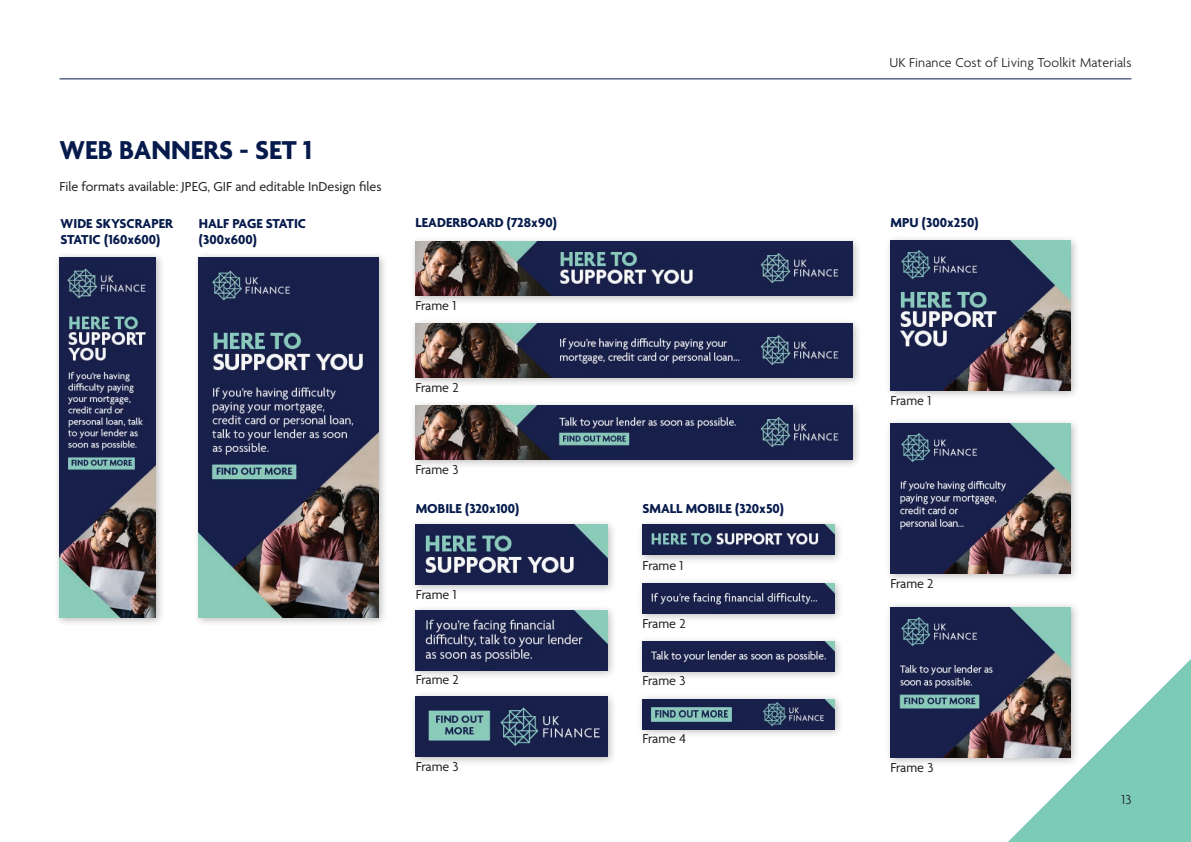
<style>
.page{position:relative;width:1191px;height:842px;background:#fff}
.page>*{position:absolute;margin:0;border:0;box-sizing:border-box;transform-origin:0 0}
.t1{font:700 28px "Agenda";color:#061b4c}
.t2{font:14px "Agenda";color:#231f20}
.t3{font:700 14px/16px "Agenda";color:#061b4c}
.t4{font:300 14px "Agenda";letter-spacing:.01em;color:#231f20}
</style>
<div class="page">
<svg style="left:1008px;top:659px;width:183px;height:183px"></svg>
<hr style="left:60px;top:79px;width:1071px;height:1px;background:#061b4c">
<div style="left:54px;top:252px;width:111px;height:375px;background:#231f20;opacity:.3"></div>
<img style="left:60px;top:257px;width:96px;height:360px">
<div style="left:193px;top:252px;width:195px;height:375px;background:#231f20;opacity:.3"></div>
<img style="left:199px;top:257px;width:180px;height:360px">
<div style="left:409px;top:235px;width:453px;height:70px;background:#231f20;opacity:.3"></div>
<img style="left:415px;top:241px;width:437px;height:54px">
<div style="left:409px;top:318px;width:453px;height:69px;background:#231f20;opacity:.3"></div>
<img style="left:415px;top:324px;width:437px;height:54px">
<div style="left:409px;top:400px;width:453px;height:69px;background:#231f20;opacity:.3"></div>
<img style="left:415px;top:406px;width:437px;height:54px">
<div style="left:409px;top:519px;width:208px;height:75px;background:#231f20;opacity:.3"></div>
<img style="left:416px;top:525px;width:192px;height:60px">
<div style="left:636px;top:519px;width:208px;height:45px;background:#231f20;opacity:.3"></div>
<img style="left:642px;top:525px;width:192px;height:30px">
<div style="left:409px;top:604px;width:208px;height:76px;background:#231f20;opacity:.3"></div>
<img style="left:416px;top:610px;width:192px;height:60px">
<div style="left:636px;top:577px;width:208px;height:46px;background:#231f20;opacity:.3"></div>
<img style="left:642px;top:584px;width:192px;height:30px">
<div style="left:636px;top:635px;width:208px;height:46px;background:#231f20;opacity:.3"></div>
<img style="left:642px;top:641px;width:192px;height:30px">
<div style="left:636px;top:693px;width:208px;height:46px;background:#231f20;opacity:.3"></div>
<img style="left:642px;top:699px;width:192px;height:30px">
<div style="left:409px;top:691px;width:208px;height:75px;background:#231f20;opacity:.3"></div>
<img style="left:416px;top:697px;width:192px;height:60px">
<div style="left:884px;top:234px;width:196px;height:166px;background:#231f20;opacity:.3"></div>
<img style="left:890px;top:240px;width:180px;height:150px">
<div style="left:884px;top:418px;width:196px;height:165px;background:#231f20;opacity:.3"></div>
<img style="left:890px;top:424px;width:180px;height:150px">
<div style="left:884px;top:601px;width:196px;height:166px;background:#231f20;opacity:.3"></div>
<img style="left:890px;top:607px;width:180px;height:150px">
<h1 class="t1" style="left:60px;top:135px;width:254px">WEB BANNERS - SET 1</h1>
<p class="t2" style="left:60px;top:179px;width:323px">File formats available: JPEG, GIF and editable InDesign files</p>
<p class="t3" style="left:61px;top:216px;width:114px">WIDE SKYSCRAPER<br>STATIC (160x600)</p>
<p class="t3" style="left:199px;top:216px;width:109px">HALF PAGE STATIC (300x600)</p>
<p class="t3" style="left:415px;top:215px;width:143px">LEADERBOARD (728x90)</p>
<p class="t2" style="left:415px;top:298px;width:42px">Frame 1</p>
<p class="t2" style="left:415px;top:379px;width:45px">Frame 2</p>
<p class="t2" style="left:415px;top:462px;width:45px">Frame 3</p>
<p class="t3" style="left:416px;top:501px;width:105px">MOBILE (320x100)</p>
<p class="t3" style="left:642px;top:501px;width:143px">SMALL MOBILE (320x50)</p>
<p class="t2" style="left:416px;top:587px;width:42px">Frame 1</p>
<p class="t2" style="left:416px;top:672px;width:45px">Frame 2</p>
<p class="t2" style="left:416px;top:759px;width:45px">Frame 3</p>
<p class="t2" style="left:642px;top:558px;width:42px">Frame 1</p>
<p class="t2" style="left:642px;top:615px;width:45px">Frame 2</p>
<p class="t2" style="left:642px;top:673px;width:45px">Frame 3</p>
<p class="t2" style="left:642px;top:731px;width:45px">Frame 4</p>
<p class="t4" style="left:889px;top:55px;width:243px">UK Finance Cost of Living Toolkit Materials</p>
<p class="t3" style="left:890px;top:215px;width:89px">MPU (300x250)</p>
<p class="t2" style="left:890px;top:393px;width:42px">Frame 1</p>
<p class="t2" style="left:890px;top:576px;width:45px">Frame 2</p>
<p class="t2" style="left:890px;top:760px;width:45px">Frame 3</p>
<p class="t4" style="left:1121px;top:792px;width:11px">13</p>
</div>
